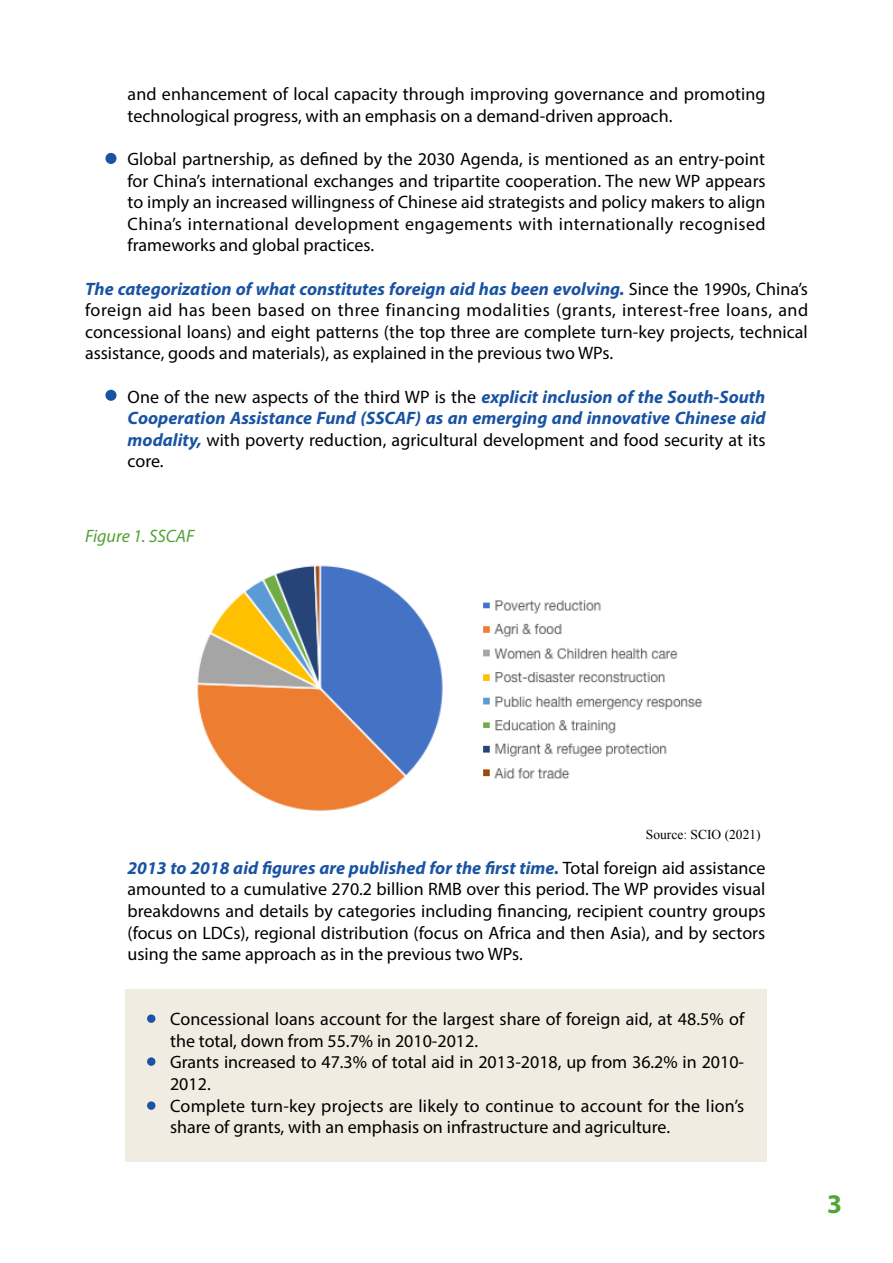
<style>
.page{position:relative;width:893px;height:1263px;background:#fff}
.page>*{position:absolute;margin:0;border:0;box-sizing:border-box;transform-origin:0 0}
.t1{font:700 27px "Myriad Pro";color:#52a536}
.t2{font:18px/21.6px "Myriad Pro";color:#000;text-align:justify}
.t3{font:italic 700 18px/21.6px "Myriad Pro";letter-spacing:.005em;color:#1953a3;text-align:justify}
.t4{font:italic 18px "Myriad Pro";color:#51a234}
.t5{font:13.5px "Times New Roman";color:#000}
.s1{font-weight:700;font-style:italic;color:#1953a3}
.s2{font-weight:400;font-style:normal;color:#000}
</style>
<div class="page">
<img style="left:197px;top:565px;width:505px;height:246px">
<div style="left:126px;top:989px;width:641px;height:172px;background:#f0ece1"></div>
<div style="left:105px;top:390px;width:12px;height:11px;background:#1953a3;border-radius:50%"></div>
<div style="left:105px;top:153px;width:12px;height:11px;background:#1953a3;border-radius:50%"></div>
<div style="left:147px;top:1014px;width:8px;height:9px;background:#1953a3;border-radius:50%"></div>
<div style="left:147px;top:1101px;width:8px;height:9px;background:#1953a3;border-radius:50%"></div>
<div style="left:147px;top:1057px;width:8px;height:9px;background:#1953a3;border-radius:50%"></div>
<p class="t2" style="left:128px;top:83px;width:639px">and enhancement of local capacity through improving governance and promoting technological progress, with an emphasis on a demand-driven approach.</p>
<p class="t2" style="left:128px;top:148px;width:640px">Global partnership, as defined by the 2030 Agenda, is mentioned as an entry-point for China’s international exchanges and tripartite cooperation. The new WP appears to imply an increased willingness of Chinese aid strategists and policy makers to align China’s international development engagements with internationally recognised frameworks and global practices.</p>
<p class="t2" style="left:85px;top:277px;width:725px"><span class="s1">The categorization of what constitutes foreign aid has been evolving.</span> Since the 1990s, China’s foreign aid has been based on three financing modalities (grants, interest-free loans, and concessional loans) and eight patterns (the top three are complete turn-key projects, technical assistance, goods and materials), as explained in the previous two WPs.</p>
<p class="t3" style="left:128px;top:385px;width:640px"><span class="s2">One of the new aspects of the third WP is the</span> explicit inclusion of the South-South Cooperation Assistance Fund (SSCAF) as an emerging and innovative Chinese aid modality, <span class="s2">with poverty reduction, agricultural development and food security at its core.</span></p>
<p class="t4" style="left:85px;top:525px;width:111px">Figure 1. SSCAF</p>
<p class="t5" style="left:646px;top:826px;width:116px">Source: SCIO (2021)</p>
<p class="t2" style="left:128px;top:857px;width:639px"><span class="s1">2013 to 2018 aid figures are published for the first time.</span> Total foreign aid assistance amounted to a cumulative 270.2 billion RMB over this period. The WP provides visual breakdowns and details by categories including financing, recipient country groups (focus on LDCs), regional distribution (focus on Africa and then Asia), and by sectors using the same approach as in the previous two WPs.</p>
<p class="t2" style="left:170px;top:1008px;width:576px;text-align:left">Concessional loans account for the largest share of foreign aid, at 48.5% of the total, down from 55.7% in 2010-2012.<br>Grants increased to 47.3% of total aid in 2013-2018, up from 36.2% in 2010- 2012.<br>Complete turn-key projects are likely to continue to account for the lion’s share of grants, with an emphasis on infrastructure and agriculture.</p>
<h1 class="t1" style="left:827px;top:1186px;width:16px">3</h1>
</div>
